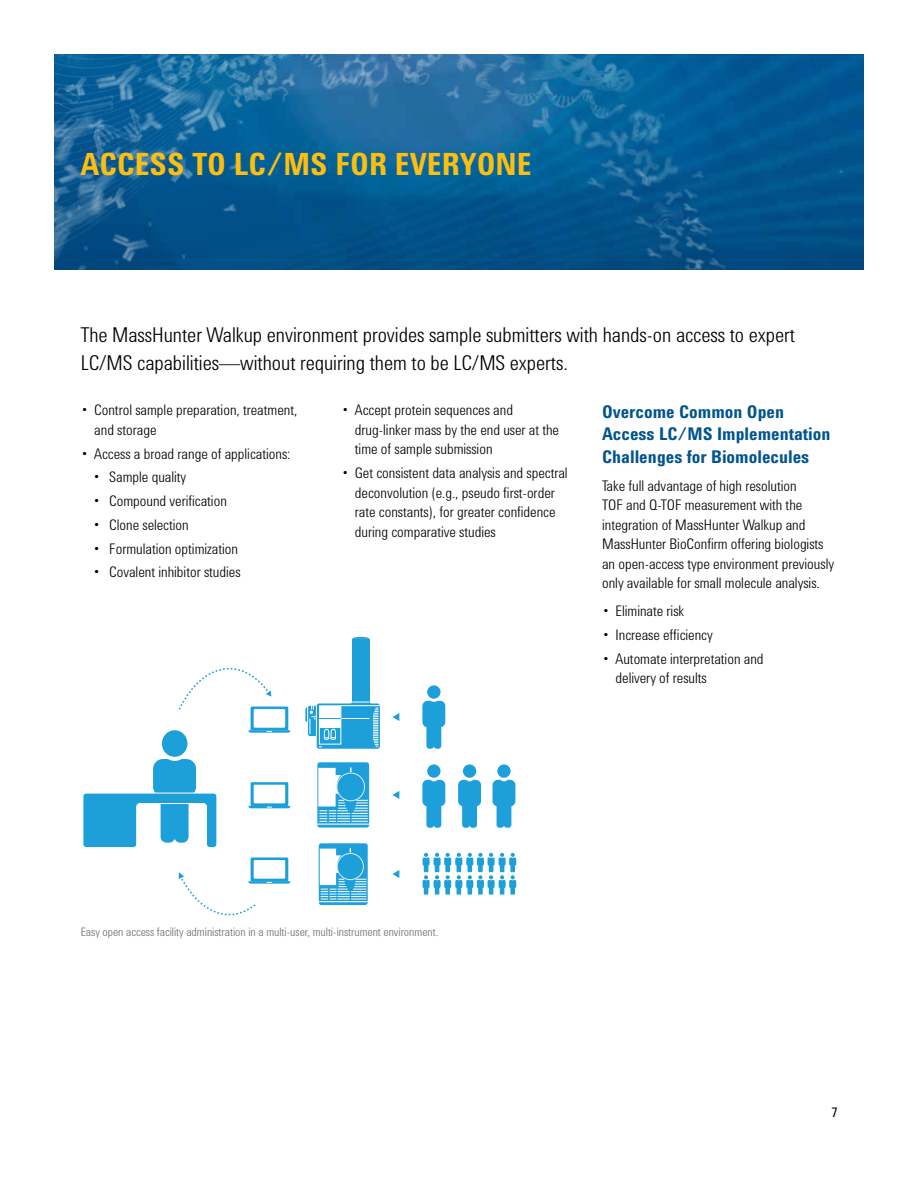
<style>
.page{position:relative;width:918px;height:1188px;background:#fff}
.page>*{position:absolute;margin:0;border:0;box-sizing:border-box;transform-origin:0 0}
.t1{font:700 31.5px "Agilent Condensed CFF";color:#febe10}
.t2{font:300 21px/28.5px "Agilent Condensed CFF";color:#000}
.t3{font:700 18px/22.5px "Agilent Condensed CFF";color:#00548e}
.t4{font:300 15px/19.5px "Agilent Condensed CFF";color:#000}
.t5{font:13.5px "Agilent Condensed CFF";color:#000}
.t6{font:300 12px "Agilent Condensed CFF";color:#6d6e71}
</style>
<div class="page">
<img style="left:54px;top:54px;width:810px;height:216px">
<svg style="left:251px;top:707px;width:37px;height:23px"></svg>
<svg style="left:248px;top:730px;width:42px;height:3px"></svg>
<div style="left:254px;top:709px;width:31px;height:19px;background:#fff"></div>
<svg style="left:251px;top:782px;width:37px;height:24px"></svg>
<svg style="left:248px;top:806px;width:42px;height:2px"></svg>
<div style="left:254px;top:785px;width:31px;height:18px;background:#fff"></div>
<svg style="left:251px;top:857px;width:37px;height:24px"></svg>
<div style="left:254px;top:860px;width:31px;height:19px;background:#fff"></div>
<svg style="left:392px;top:713px;width:7px;height:8px"></svg>
<svg style="left:392px;top:791px;width:7px;height:8px"></svg>
<svg style="left:392px;top:870px;width:7px;height:8px"></svg>
<div style="left:427px;top:685px;width:14px;height:14px;background:#1d9fda;border-radius:50%"></div>
<svg style="left:422px;top:701px;width:23px;height:48px"></svg>
<div style="left:427px;top:764px;width:14px;height:14px;background:#1d9fda;border-radius:50%"></div>
<svg style="left:422px;top:780px;width:23px;height:48px"></svg>
<div style="left:463px;top:764px;width:13px;height:14px;background:#1d9fda;border-radius:50%"></div>
<svg style="left:458px;top:780px;width:23px;height:48px"></svg>
<div style="left:497px;top:764px;width:14px;height:14px;background:#1d9fda;border-radius:50%"></div>
<svg style="left:493px;top:780px;width:22px;height:48px"></svg>
<svg style="left:423px;top:853px;width:93px;height:42px"></svg>
<div style="left:162px;top:730px;width:25px;height:27px;background:#1d9fda;border-radius:50%"></div>
<svg style="left:178px;top:872px;width:112px;height:44px"></svg>
<svg style="left:83px;top:759px;width:134px;height:89px"></svg>
<div style="left:317px;top:762px;width:52px;height:66px;background:#1d9fda;border-radius:3px"></div>
<svg style="left:317px;top:767px;width:51px;height:55px"></svg>
<hr style="left:317px;top:824px;width:52px;height:1px;background:#fff">
<div style="left:319px;top:843px;width:49px;height:62px;background:linear-gradient(to right,#1d9fda,#1d9fda);border-radius:3px"></div>
<svg style="left:319px;top:848px;width:47px;height:52px"></svg>
<hr style="left:319px;top:901px;width:49px;height:1px;background:#fff">
<svg style="left:178px;top:667px;width:94px;height:44px"></svg>
<div style="left:305px;top:708px;width:64px;height:14px;background:#1d9fda"></div>
<svg style="left:317px;top:703px;width:63px;height:46px"></svg>
<hr style="left:341px;top:705px;width:39px;height:1px;background:#fff">
<div style="left:352px;top:639px;width:18px;height:63px;background:#1d9fda"></div>
<svg style="left:352px;top:637px;width:18px;height:2px"></svg>
<svg style="left:307px;top:702px;width:71px;height:46px"></svg>
<h1 class="t1" style="left:80px;top:141px;width:453px">ACCESS TO LC/MS FOR EVERYONE</h1>
<h2 class="t2" style="left:81px;top:318px;width:716px">The MassHunter Walkup environment provides sample submitters with hands-on access to expert<br>LC/MS capabilities—without requiring them to be LC/MS experts.</h2>
<p class="t4" style="left:94px;top:399px;width:205px;text-indent:-12px">• Control sample preparation, treatment, and storage</p>
<p class="t4" style="left:82px;top:443px;width:210px">• Access a broad range of applications:</p>
<p class="t4" style="left:94px;top:466px;width:94px">• Sample quality</p>
<p class="t4" style="left:94px;top:490px;width:134px">• Compound verification</p>
<p class="t4" style="left:94px;top:514px;width:96px">• Clone selection</p>
<p class="t4" style="left:94px;top:538px;width:145px">• Formulation optimization</p>
<p class="t4" style="left:94px;top:561px;width:148px">• Covalent inhibitor studies</p>
<p class="t4" style="left:355px;top:399px;width:206px;text-indent:-12px">• Accept protein sequences and drug-linker mass by the end user at the time of sample submission</p>
<p class="t4" style="left:355px;top:462px;width:214px;text-indent:-12px">• Get consistent data analysis and spectral deconvolution (e.g., pseudo first-order rate constants), for greater confidence during comparative studies</p>
<p class="t3" style="left:602px;top:399px;width:230px">Overcome Common Open<br>Access LC/MS Implementation<br>Challenges for Biomolecules</p>
<p class="t4" style="left:602px;top:474px;width:234px">Take full advantage of high resolution<br>TOF and Q-TOF measurement with the integration of MassHunter Walkup and MassHunter BioConfirm offering biologists an open-access type environment previously only available for small molecule analysis.</p>
<p class="t4" style="left:604px;top:600px;width:82px">• Eliminate risk</p>
<p class="t4" style="left:604px;top:624px;width:111px">• Increase efficiency</p>
<p class="t4" style="left:616px;top:647px;width:150px;text-indent:-12px">• Automate interpretation and delivery of results</p>
<p class="t6" style="left:81px;top:923px;width:359px">Easy open access facility administration in a multi-user, multi-instrument environment.</p>
<p class="t5" style="left:831px;top:1102px;width:8px">7</p>
</div>
